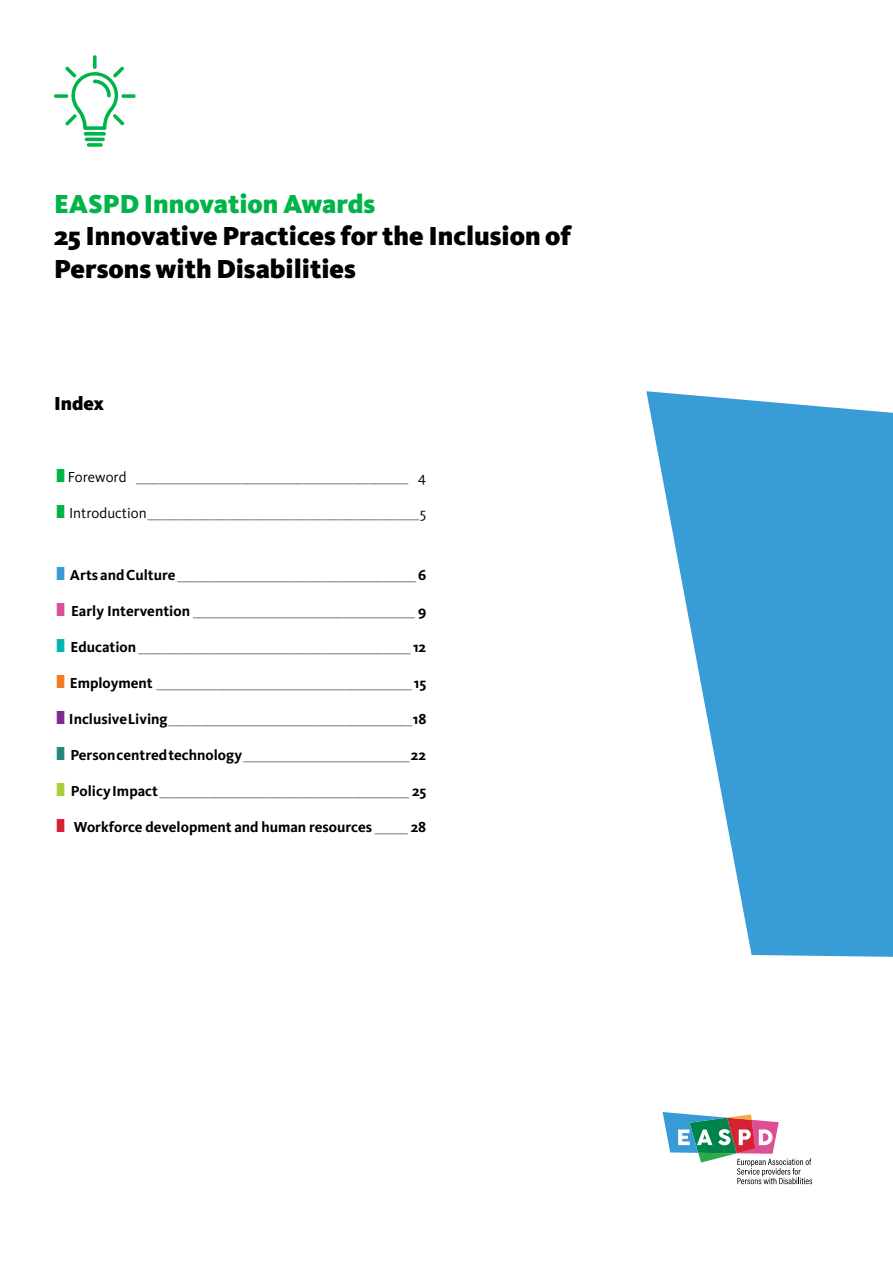
<style>
.page{position:relative;width:893px;height:1263px;background:#fff}
.page>*{position:absolute;margin:0;border:0;box-sizing:border-box;transform-origin:0 0}
.t1{font:900 27px/32.4px "Kievit Pro";color:#000}
.t2{font:900 27px "Kievit Pro";color:#00b449}
.t3{font:900 19.5px "Kievit Pro";letter-spacing:-.005em;color:#000}
.t4{font:200 15px "Kievit Pro";color:#000}
.t5{font:700 15px "Kievit Pro";color:#000}
.s1{font-weight:900;font-size:19.5px;color:#00b449}
.s2{font-weight:400}
.s3{font-weight:900;font-size:19.5px;color:#389bd6}
.s4{font-weight:700}
.s5{font-weight:900;font-size:19.5px;color:#db4e95}
.s6{font-weight:900;font-size:19.5px;color:#00b6b5}
.s7{font-weight:900;font-size:19.5px;color:#f37a20}
.s8{font-weight:900;font-size:19.5px;color:#7e298f}
.s9{font-weight:900;font-size:19.5px;color:#218877}
.s10{font-weight:900;font-size:19.5px;color:#a9cf38}
.s11{font-weight:900;font-size:19.5px;color:#d62133}
.s12{font-weight:200}
</style>
<div class="page">
<svg style="left:663px;top:1112px;width:149px;height:72px"></svg>
<svg style="left:646px;top:391px;width:247px;height:566px;fill:#389cd6"></svg>
<svg style="left:54px;top:55px;width:82px;height:92px"></svg>
<h1 class="t2" style="left:54px;top:188px;width:323px">EASPD Innovation Awards</h1>
<h1 class="t1" style="left:54px;top:220px;width:519px">25 Innovative Practices for the Inclusion of<br>Persons with Disabilities</h1>
<h2 class="t3" style="left:54px;top:392px;width:52px">Index</h2>
<p class="t4" style="left:54px;top:468px;width:374px"><span class="s1">І</span><span class="s2">Foreword</span> _________________________________________________ <span class="s2">4</span></p>
<p class="t4" style="left:54px;top:504px;width:374px"><span class="s1">І</span><span class="s2">Introduction</span> _________________________________________________ <span class="s2">5</span></p>
<p class="t4" style="left:54px;top:566px;width:374px"><span class="s3">І</span><span class="s4">Arts and Culture</span> ___________________________________________ <span class="s4">6</span></p>
<p class="t4" style="left:54px;top:602px;width:374px"><span class="s5">І</span> <span class="s4">Early Intervention</span> ________________________________________ <span class="s4">9</span></p>
<p class="t4" style="left:54px;top:638px;width:374px"><span class="s6">І</span><span class="s4">Education</span> _________________________________________________ <span class="s4">12</span></p>
<p class="t4" style="left:54px;top:674px;width:374px"><span class="s7">І</span><span class="s4">Employment</span> ______________________________________________ <span class="s4">15</span></p>
<p class="t4" style="left:54px;top:710px;width:374px"><span class="s8">І</span><span class="s4">Inclusive Living</span> ____________________________________________ <span class="s4">18</span></p>
<p class="t4" style="left:54px;top:746px;width:374px"><span class="s9">І</span><span class="s4">Person centred technology</span> ______________________________ <span class="s4">22</span></p>
<p class="t4" style="left:54px;top:782px;width:374px"><span class="s10">І</span><span class="s4">Policy Impact</span> _____________________________________________ <span class="s4">25</span></p>
<p class="t5" style="left:54px;top:818px;width:374px"><span class="s11">І</span> Workforce development and human resources <span class="s12">______</span> 28</p>
</div>
